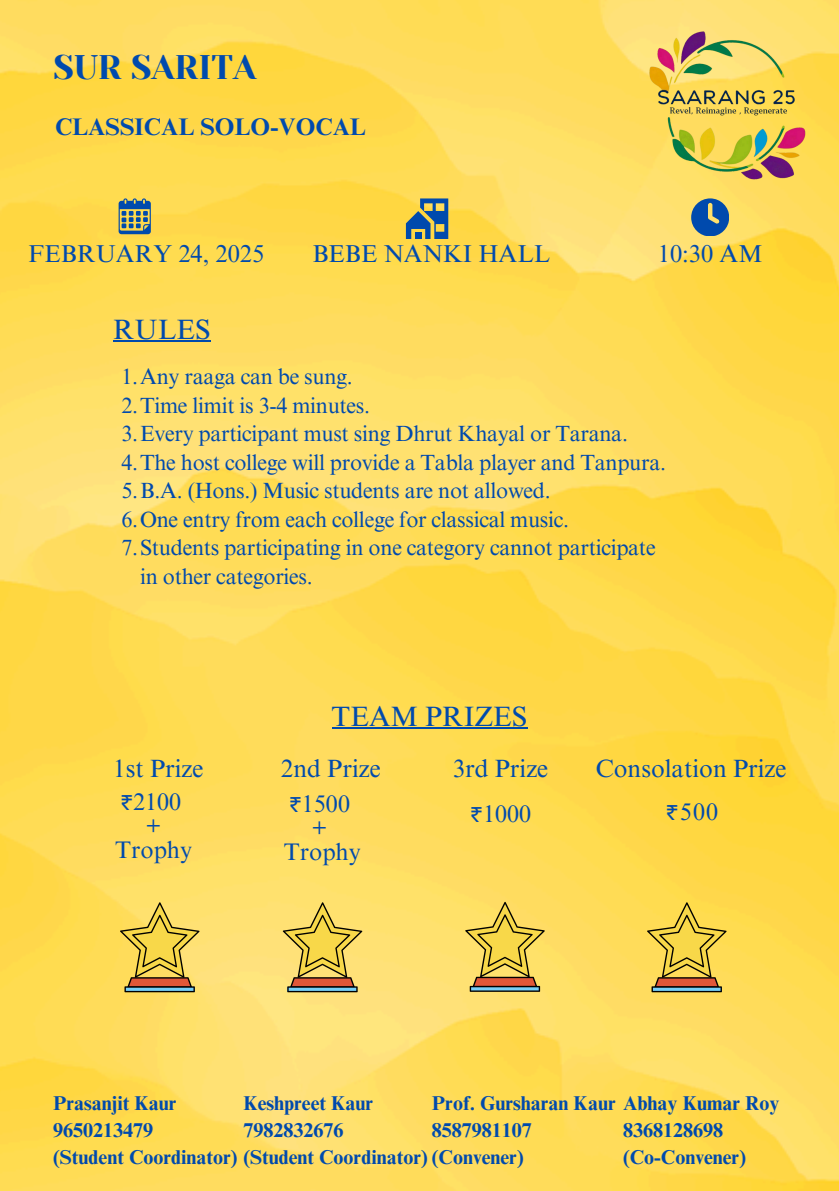
<style>
.page{position:relative;width:839px;height:1191px;background:#fff}
.page>*{position:absolute;margin:0;border:0;box-sizing:border-box;transform-origin:0 0}
.t1{font:34px "Yeseva One";color:#004aad}
.t2{font:28px "Times NRMT Pro";color:#004aad}
.t3{font:25px "Times NRMT Pro";color:#004aad}
.t4{font:24.4px "Times NRMT Pro";color:#004aad}
.t5{font:24px/24px "Times NRMT Pro";color:#004aad;text-align:center}
.t6{font:700 24px "Times NRMT Pro";color:#004aad}
.t7{font:22px/28.4px "Times NRMT Pro";letter-spacing:-.015em;color:#004aad}
.t8{font:700 20px/27px "Times NRMT Pro";color:#004aad}
.s1{font-family:"Noto Sans Gurmukhi"}
</style>
<div class="page">
<img style="left:0;top:0;width:838px;height:1191px">
<svg style="left:119px;top:198px;width:31px;height:36px"></svg>
<svg style="left:406px;top:198px;width:42px;height:41px;background:#658284"></svg>
<svg style="left:691px;top:198px;width:37px;height:38px"></svg>
<svg style="left:120px;top:902px;width:79px;height:86px;background:#debb4f"></svg>
<svg style="left:124px;top:986px;width:71px;height:6px"></svg>
<hr style="left:126px;top:988px;width:67px;height:3px;background:#000">
<svg style="left:283px;top:902px;width:79px;height:86px;background:#debc56"></svg>
<div style="left:287px;top:986px;width:70px;height:6px;background:#213a45"></div>
<hr style="left:288px;top:988px;width:68px;height:3px;background:#000">
<svg style="left:465px;top:902px;width:79px;height:85px;background:#deba4f"></svg>
<svg style="left:469px;top:986px;width:71px;height:6px"></svg>
<hr style="left:471px;top:987px;width:67px;height:3px;background:#000">
<svg style="left:647px;top:902px;width:79px;height:86px;background:#deb945"></svg>
<svg style="left:651px;top:986px;width:71px;height:6px"></svg>
<hr style="left:653px;top:988px;width:67px;height:3px;background:#000">
<img style="left:635px;top:13px;width:186px;height:185px">
<hr style="left:113px;top:340px;width:97px;height:2px;background:#004aad">
<hr style="left:331px;top:727px;width:196px;height:2px;background:#004aad">
<p class="t1" style="left:53px;top:48px;width:204px">SUR SARITA</p>
<h4 class="t6" style="left:55px;top:118px;width:312px">CLASSICAL SOLO-VOCAL</h4>
<h2 class="t4" style="left:28px;top:244px;width:237px">FEBRUARY 24, 2025</h2>
<p class="t4" style="left:312px;top:244px;width:239px">BEBE NANKI HALL</p>
<p class="t4" style="left:657px;top:244px;width:106px">10:30 AM</p>
<p class="t2" style="left:113px;top:319px;width:99px">RULES</p>
<h1 class="t7" style="left:121px;top:365px;width:233px">1.Any raaga can be sung.</h1>
<h3 class="t7" style="left:121px;top:394px;width:250px">2.Time limit is 3-4 minutes.</h3>
<p class="t7" style="left:121px;top:422px;width:508px">3.Every participant must sing Dhrut Khayal or Tarana.</p>
<h4 class="t7" style="left:121px;top:451px;width:546px">4.The host college will provide a Tabla player and Tanpura.</h4>
<p class="t7" style="left:121px;top:479px;width:431px">5.B.A. (Hons.) Music students are not allowed.</p>
<h4 class="t7" style="left:121px;top:508px;width:449px">6.One entry from each college for classical music.</h4>
<p class="t7" style="left:140px;top:536px;width:517px;text-indent:-19px">7.Students participating in one category cannot participate in other categories.</p>
<p class="t2" style="left:331px;top:706px;width:197px">TEAM PRIZES</p>
<h5 class="t3" style="left:113px;top:759px;width:92px">1st Prize</h5>
<h5 class="t3" style="left:281px;top:759px;width:101px">2nd Prize</h5>
<h5 class="t3" style="left:452px;top:759px;width:97px">3rd Prize</h5>
<p class="t3" style="left:595px;top:759px;width:192px">Consolation Prize</p>
<p class="t5" style="left:115px;top:793px;width:78px"><span class="s1">₹</span>2100 +<br>Trophy</p>
<p class="t5" style="left:289px;top:795px;width:63px"><span class="s1">₹</span>1500 +</p>
<p class="t5" style="left:284px;top:843px;width:78px">Trophy</p>
<h5 class="t5" style="left:470px;top:805px;width:63px"><span class="s1">₹</span>1000</h5>
<h5 class="t5" style="left:665px;top:803px;width:54px"><span class="s1">₹</span>500</h5>
<p class="t8" style="left:53px;top:1092px;width:125px">Prasanjit Kaur<br>9650213479</p>
<p class="t8" style="left:623px;top:1092px;width:158px;text-indent:-191px">Prof. Gursharan Kaur Abhay Kumar Roy<br>8368128698 (Co-Convener)</p>
<h5 class="t8" style="left:243px;top:1092px;width:131px">Keshpreet Kaur</h5>
<h5 class="t8" style="left:243px;top:1119px;width:101px">7982832676</h5>
<h5 class="t8" style="left:53px;top:1146px;width:472px">(Student Coordinator) (Student Coordinator) (Convener)</h5>
<h2 class="t8" style="left:432px;top:1119px;width:101px">8587981107</h2>
</div>
